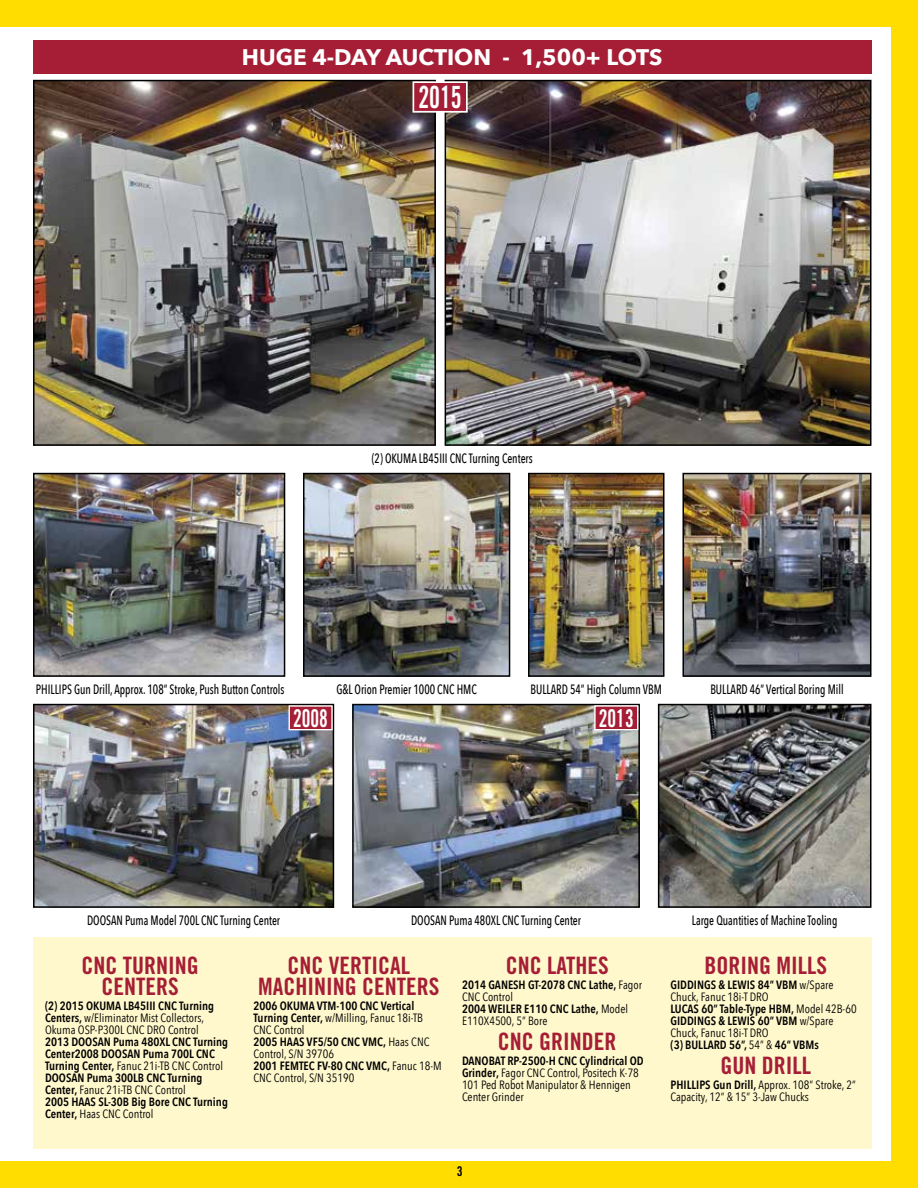
<style>
.page{position:relative;width:918px;height:1188px;background:#fff}
.page>*{position:absolute;margin:0;border:0;box-sizing:border-box;transform-origin:0 0}
.t1{font:30.6px "Trade Gothic Bold Cond Twenty";color:#fff;scale:.8 1}
.t2{font:24.45px "Trade Gothic Bold Cond Twenty";color:#fff;scale:.8 1}
.t3{font:24px/21px "Trade Gothic Bold Cond Twenty";color:#a51e36;text-align:center}
.t4{font:700 22.5px "Avenir Next";color:#fff}
.t5{font:500 13.5px "Avenir Next Condensed";color:#000;scale:.83 1}
.t6{font:13.5px "Trade Gothic Bold Cond Twenty";color:#000}
.t7{font:600 12px/12px "Avenir Next Condensed";color:#000}
.t8{font:12px/12px "Avenir Next Condensed";color:#000}
.s1{font-weight:600}
.s2{font-weight:400}
</style>
<div class="page">
<div style="left:0;top:0;width:918px;height:27px;background:#fd0"></div>
<div style="left:891px;top:0;width:27px;height:1188px;background:#fd0"></div>
<div style="left:0;top:1161px;width:918px;height:27px;background:#fd0"></div>
<div style="left:33px;top:938px;width:839px;height:211px;background:#fff8cc"></div>
<div style="left:33px;top:40px;width:839px;height:34px;background:#a51e36"></div>
<img style="left:36px;top:476px;width:246px;height:198px">
<div style="left:33px;top:473px;width:252px;height:204px;border:2px solid #000"></div>
<img style="left:306px;top:476px;width:201px;height:198px">
<div style="left:303px;top:473px;width:207px;height:204px;border:2px solid #000"></div>
<img style="left:531px;top:476px;width:130px;height:198px">
<div style="left:528px;top:473px;width:136px;height:204px;border:2px solid #000"></div>
<img style="left:685px;top:476px;width:184px;height:198px">
<div style="left:682px;top:473px;width:190px;height:204px;border:2px solid #000"></div>
<img style="left:36px;top:707px;width:295px;height:198px">
<div style="left:33px;top:704px;width:301px;height:204px;border:2px solid #000"></div>
<img style="left:661px;top:707px;width:208px;height:198px">
<div style="left:658px;top:704px;width:214px;height:204px;border:2px solid #000"></div>
<img style="left:36px;top:83px;width:397px;height:360px">
<div style="left:33px;top:80px;width:403px;height:366px;border:2px solid #000"></div>
<img style="left:448px;top:83px;width:421px;height:360px">
<div style="left:445px;top:80px;width:427px;height:366px;border:2px solid #000"></div>
<img style="left:355px;top:707px;width:282px;height:198px">
<div style="left:352px;top:704px;width:288px;height:204px;border:2px solid #000"></div>
<div style="left:595px;top:706px;width:43px;height:24px;background:#a51e36"></div>
<div style="left:594px;top:705px;width:44px;height:25px;border:1px solid #fff"></div>
<div style="left:289px;top:706px;width:43px;height:24px;background:#a51e36"></div>
<div style="left:289px;top:705px;width:44px;height:25px;border:1px solid #fff"></div>
<div style="left:413px;top:82px;width:54px;height:30px;background:#a51e36"></div>
<div style="left:413px;top:81px;width:55px;height:32px;border:2px solid #fff"></div>
<h3 class="t4" style="left:242px;top:38px;width:422px">HUGE 4-DAY AUCTION - 1,500+ LOTS</h3>
<h1 class="t1" style="left:418px;top:79px;width:56px">2015</h1>
<p class="t5" style="left:372px;top:450px;width:195px">(2) OKUMA LB45III CNC Turning Centers</p>
<p class="t5" style="left:36px;top:681px;width:301px">PHILLIPS Gun Drill, Approx. 108” Stroke, Push Button Controls</p>
<p class="t5" style="left:336px;top:681px;width:171px">G&amp;L Orion Premier 1000 CNC HMC</p>
<p class="t5" style="left:531px;top:681px;width:160px">BULLARD 54” High Column VBM</p>
<p class="t5" style="left:710px;top:681px;width:162px">BULLARD 46” Vertical Boring Mill</p>
<h2 class="t2" style="left:293px;top:703px;width:45px">2008</h2>
<h2 class="t2" style="left:599px;top:703px;width:45px">2013</h2>
<p class="t5" style="left:87px;top:912px;width:234px">DOOSAN Puma Model 700L CNC Turning Center</p>
<p class="t5" style="left:692px;top:912px;width:177px">Large Quantities of Machine Tooling</p>
<p class="t5" style="left:411px;top:912px;width:206px">DOOSAN Puma 480XL CNC Turning Center</p>
<h3 class="t3" style="left:82px;top:955px;width:119px">CNC TURNING<br>CENTERS</h3>
<p class="t8" style="left:45px;top:999px;width:171px"><span class="s1">(2) 2015 OKUMA LB45III CNC Turning<br>Centers,</span> w/Eliminator Mist Collectors,<br>Okuma OSP-P300L CNC DRO Control</p>
<p class="t7" style="left:45px;top:1035px;width:185px">2013 DOOSAN Puma 480XL CNC Turning Center2008 DOOSAN Puma 700L CNC Turning Center, <span class="s2">Fanuc 21i-TB CNC Control </span>DOOSAN Puma 300LB CNC Turning Center, <span class="s2">Fanuc 21i-TB CNC Control<br></span>2005 HAAS SL-30B Big Bore CNC Turning Center, <span class="s2">Haas CNC Control</span></p>
<h3 class="t3" style="left:258px;top:955px;width:183px">CNC VERTICAL<br>MACHINING CENTERS</h3>
<p class="t7" style="left:254px;top:999px;width:190px">2006 OKUMA VTM-100 CNC Vertical<br>Turning Center, <span class="s2">w/Milling, Fanuc 18i-TB<br>CNC Control<br></span>2005 HAAS VF5/50 CNC VMC, <span class="s2">Haas CNC<br>Control, S/N 39706<br></span>2001 FEMTEC FV-80 CNC VMC, <span class="s2">Fanuc 18-M<br>CNC Control, S/N 35190</span></p>
<h3 class="t3" style="left:506px;top:955px;width:105px">CNC LATHES</h3>
<p class="t7" style="left:462px;top:978px;width:182px">2014 GANESH GT-2078 CNC Lathe, <span class="s2">Fagor<br>CNC Control<br></span>2004 WEILER E110 CNC Lathe, <span class="s2">Model<br>E110X4500, 5” Bore</span></p>
<h3 class="t3" style="left:498px;top:1031px;width:120px">CNC GRINDER</h3>
<p class="t8" style="left:462px;top:1055px;width:183px"><span class="s1">DANOBAT RP-2500-H CNC Cylindrical OD Grinder,</span> Fagor CNC Control, Positech K-78<br>101 Ped Robot Manipulator &amp; Hennigen Center Grinder</p>
<p class="t6" style="left:457px;top:1163px;width:7px">3</p>
<h3 class="t3" style="left:704px;top:955px;width:124px">BORING MILLS</h3>
<p class="t7" style="left:670px;top:978px;width:188px">GIDDINGS &amp; LEWIS 84” VBM <span class="s2">w/Spare<br>Chuck, Fanuc 18i-T DRO<br></span>LUCAS 60” Table-Type HBM, <span class="s2">Model 42B-60<br></span>GIDDINGS &amp; LEWIS 60” VBM <span class="s2">w/Spare<br>Chuck, Fanuc 18i-T DRO<br></span>(3) BULLARD 56”, <span class="s2">54” &amp;</span> 46” VBMs</p>
<h3 class="t3" style="left:720px;top:1055px;width:92px">GUN DRILL</h3>
<p class="t8" style="left:670px;top:1079px;width:187px"><span class="s1">PHILLIPS Gun Drill,</span> Approx. 108” Stroke, 2”<br>Capacity, 12” &amp; 15” 3-Jaw Chucks</p>
</div>
